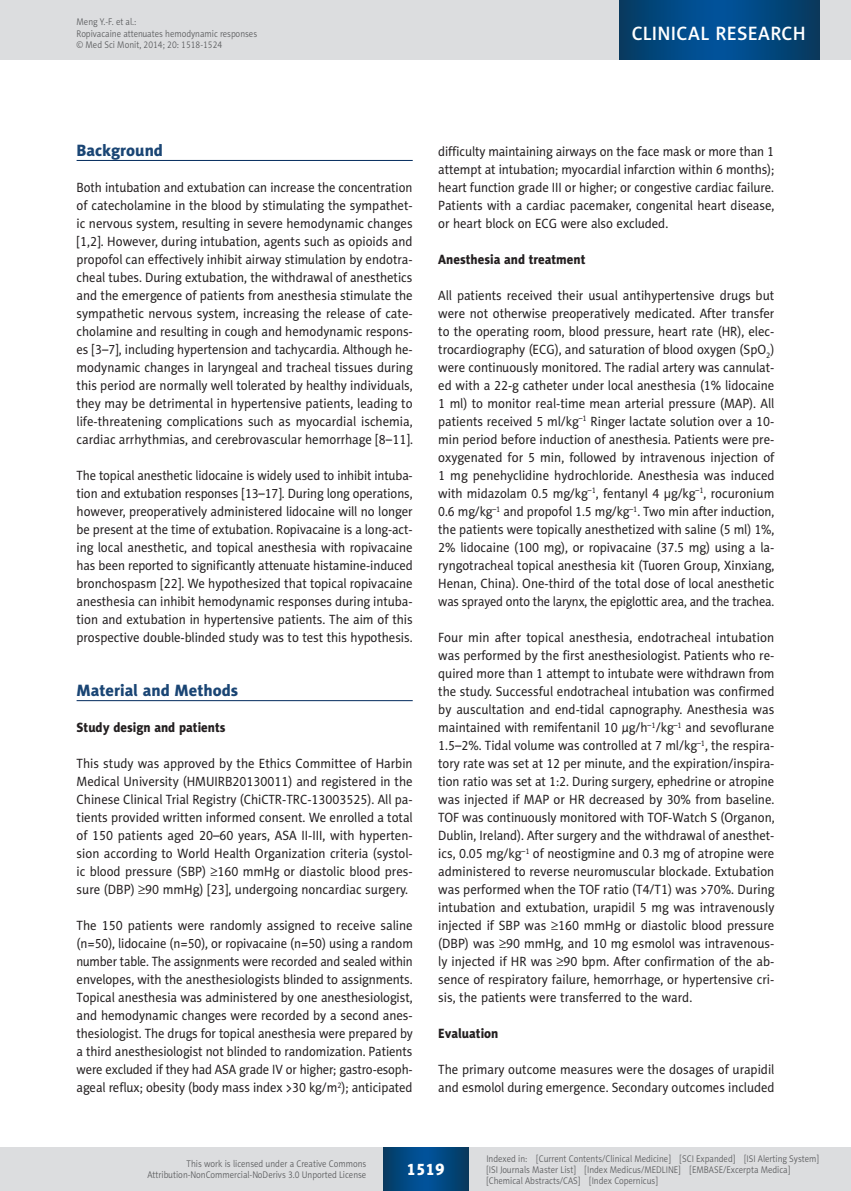
<style>
.page{position:relative;width:851px;height:1191px;background:#fff}
.page>*{position:absolute;margin:0;border:0;box-sizing:border-box;transform-origin:0 0}
.t1{font:19.5px "Naomi Sans EFN Medium";letter-spacing:.015em;color:#fff}
.MSM_Headline_1{font:16.5px "Naomi Sans EFN Heavy";color:#1a4574}
.t2{font:16.5px "Naomi Sans EFN Heavy";color:#fff}
.MSM_Body{font:13.5px/18px "Naomi Sans EFN";color:#231f20;text-align:justify;scale:.95 1}
.MSM_Body-2{font:13.5px/18px "Naomi Sans EFN";color:#231f20;text-align:justify;scale:.96 1}
.MSM_Body-3{font:13.5px/18px "Naomi Sans EFN";color:#231f20;text-align:justify;scale:.94 1}
.MSM_Body-4{font:13.5px/18px "Naomi Sans EFN";color:#231f20;text-align:justify;scale:.93 1}
.MSM_Headline_2{font:13.5px "Naomi Sans EFN Heavy";color:#231f20;scale:.95 1}
.MSM_pagina_zywa{font:9.75px/11.2px "Naomi Sans EFN Light";color:#57585a;scale:.9 1}
.MSM_pagina_sygnatura{font:9.75px "Naomi Sans EFN Light";color:#57585a;scale:.9 1}
.s1{font-family:"Standard Sym L"}
</style>
<div class="page">
<hr style="left:77px;top:160px;width:335px;height:1px;background:#00295c">
<hr style="left:77px;top:700px;width:335px;height:1px;background:#00295c">
<div style="left:0;top:1148px;width:850px;height:43px;background:#dcdddf"></div>
<svg style="left:383px;top:1147px;width:85px;height:43px;background:#02477e"></svg>
<div style="left:0;top:0;width:850px;height:60px;background:#dcdddf"></div>
<svg style="left:619px;top:0;width:200px;height:60px;background:#02477e"></svg>
<p class="MSM_pagina_zywa" style="left:77px;top:16px;width:202px">Meng Y.-F. et al.:<br>Ropivacaine attenuates hemodynamic responses</p>
<p class="MSM_pagina_sygnatura" style="left:77px;top:39px;width:163px">© Med Sci Monit, 2014; 20: 1518-1524</p>
<h1 class="t1" style="left:631px;top:22px;width:175px">CLINICAL RESEARCH</h1>
<p class="MSM_Headline_1" style="left:77px;top:140px;width:88px">Background</p>
<p class="MSM_Body-3" style="left:77px;top:178px;width:359px">Both intubation and extubation can increase the concentration of catecholamine in the blood by stimulating the sympathet&shy;ic nervous system, resulting in severe hemodynamic changes [1,2]. However, during intubation, agents such as opioids and propofol can effectively inhibit airway stimulation by endotra&shy;cheal tubes. During extubation, the withdrawal of anesthetics and the emergence of patients from anesthesia stimulate the sympathetic nervous system, increasing the release of cate&shy;cholamine and resulting in cough and hemodynamic respons&shy;es [3–7], including hypertension and tachycardia. Although he&shy;modynamic changes in laryngeal and tracheal tissues during this period are normally well tolerated by healthy individuals, they may be detrimental in hypertensive patients, leading to life-threatening complications such as myocardial ischemia, cardiac arrhythmias, and cerebrovascular hemorrhage [8–11].</p>
<p class="MSM_Body-4" style="left:77px;top:466px;width:363px">The topical anesthetic lidocaine is widely used to inhibit intuba&shy;tion and extubation responses [13–17]. During long operations, however, preoperatively administered lidocaine will no longer be present at the time of extubation. Ropivacaine is a long-act&shy;ing local anesthetic, and topical anesthesia with ropivacaine has been reported to significantly attenuate histamine-induced bronchospasm [22]. We hypothesized that topical ropivacaine anesthesia can inhibit hemodynamic responses during intuba&shy;tion and extubation in hypertensive patients. The aim of this prospective double-blinded study was to test this hypothesis.</p>
<p class="MSM_Headline_1" style="left:77px;top:680px;width:163px">Material and Methods</p>
<p class="MSM_Headline_2" style="left:77px;top:719px;width:158px">Study design and patients</p>
<p class="MSM_Body" style="left:77px;top:754px;width:355px">This study was approved by the Ethics Committee of Harbin Medical University (HMUIRB20130011) and registered in the Chinese Clinical Trial Registry (ChiCTR-TRC-13003525). All pa&shy;tients provided written informed consent. We enrolled a total of 150 patients aged 20–60 years, ASA II-III, with hyperten&shy;sion according to World Health Organization criteria (systol&shy;ic blood pressure (SBP) <span class="s1">³</span>160 mmHg or diastolic blood pres&shy;sure (DBP) <span class="s1">³</span>90 mmHg) [23], undergoing noncardiac surgery.</p>
<p class="MSM_Body" style="left:77px;top:916px;width:355px">The 150 patients were randomly assigned to receive saline (n=50), lidocaine (n=50), or ropivacaine (n=50) using a random number table. The assignments were recorded and sealed within envelopes, with the anesthesiologists blinded to assignments.<br>Topical anesthesia was administered by one anesthesiologist, and hemodynamic changes were recorded by a second anes&shy;thesiologist. The drugs for topical anesthesia were prepared by a third anesthesiologist not blinded to randomization. Patients were excluded if they had ASA grade IV or higher; gastro-esoph&shy;ageal reflux; obesity (body mass index &gt;30 kg/m<sup>2</sup>); anticipated</p>
<p class="MSM_Body-3" style="left:438px;top:142px;width:359px">difficulty maintaining airways on the face mask or more than 1 attempt at intubation; myocardial infarction within 6 months); heart function grade III or higher; or congestive cardiac failure.<br>Patients with a cardiac pacemaker, congenital heart disease, or heart block on ECG were also excluded.</p>
<p class="MSM_Headline_2" style="left:438px;top:251px;width:156px">Anesthesia and treatment</p>
<p class="MSM_Body" style="left:438px;top:286px;width:355px">All patients received their usual antihypertensive drugs but were not otherwise preoperatively medicated. After transfer to the operating room, blood pressure, heart rate (HR), elec&shy;trocardiography (ECG), and saturation of blood oxygen (SpO<sub>2</sub>) were continuously monitored. The radial artery was cannulat&shy;ed with a 22-g catheter under local anesthesia (1% lidocaine 1 ml) to monitor real-time mean arterial pressure (MAP). All patients received 5 ml/kg<sup>–1</sup> Ringer lactate solution over a 10- min period before induction of anesthesia. Patients were pre&shy;oxygenated for 5 min, followed by intravenous injection of 1 mg penehyclidine hydrochloride. Anesthesia was induced with midazolam 0.5 mg/kg<sup>–1</sup>, fentanyl 4 μg/kg<sup>–1</sup>, rocuronium 0.6 mg/kg<sup>–1</sup> and propofol 1.5 mg/kg<sup>–1</sup>. Two min after induction, the patients were topically anesthetized with saline (5 ml) 1%, 2% lidocaine (100 mg), or ropivacaine (37.5 mg) using a la&shy;ryngotracheal topical anesthesia kit (Tuoren Group, Xinxiang, Henan, China). One-third of the total dose of local anesthetic was sprayed onto the larynx, the epiglottic area, and the trachea.</p>
<p class="MSM_Body-2" style="left:438px;top:628px;width:352px">Four min after topical anesthesia, endotracheal intubation was performed by the first anesthesiologist. Patients who re&shy;quired more than 1 attempt to intubate were withdrawn from the study. Successful endotracheal intubation was confirmed by auscultation and end-tidal capnography. Anesthesia was maintained with remifentanil 10 µg/h<sup>–1</sup>/kg<sup>–1</sup> and sevoflurane 1.5–2%. Tidal volume was controlled at 7 ml/kg<sup>–1</sup>, the respira&shy;tory rate was set at 12 per minute, and the expiration/inspira&shy;tion ratio was set at 1:2. During surgery, ephedrine or atropine was injected if MAP or HR decreased by 30% from baseline.<br>TOF was continuously monitored with TOF-Watch S (Organon, Dublin, Ireland). After surgery and the withdrawal of anesthet&shy;ics, 0.05 mg/kg<sup>–1</sup> of neostigmine and 0.3 mg of atropine were administered to reverse neuromuscular blockade. Extubation was performed when the TOF ratio (T4/T1) was &gt;70%. During intubation and extubation, urapidil 5 mg was intravenously injected if SBP was <span class="s1">³</span>160 mmHg or diastolic blood pressure (DBP) was <span class="s1">³</span>90 mmHg, and 10 mg esmolol was intravenous&shy;ly injected if HR was <span class="s1">³</span>90 bpm. After confirmation of the ab&shy;sence of respiratory failure, hemorrhage, or hypertensive cri&shy;sis, the patients were transferred to the ward.</p>
<p class="MSM_Headline_2" style="left:438px;top:1025px;width:65px">Evaluation</p>
<p class="MSM_Body" style="left:438px;top:1060px;width:355px">The primary outcome measures were the dosages of urapidil and esmolol during emergence. Secondary outcomes included</p>
<p class="MSM_pagina_zywa" style="left:147px;top:1158px;width:245px;text-align:right">This work is licensed under a Creative Commons<br>Attribution-NonCommercial-NoDerivs 3.0 Unported License</p>
<p class="t2" style="left:406px;top:1159px;width:40px">1519</p>
<p class="MSM_pagina_zywa" style="left:486px;top:1152px;width:371px">Indexed in: [Current Contents/Clinical Medicine] [SCI Expanded] [ISI Alerting System] [ISI Journals Master List] [Index Medicus/MEDLINE] [EMBASE/Excerpta Medica] [Chemical Abstracts/CAS] [Index Copernicus]</p>
</div>
